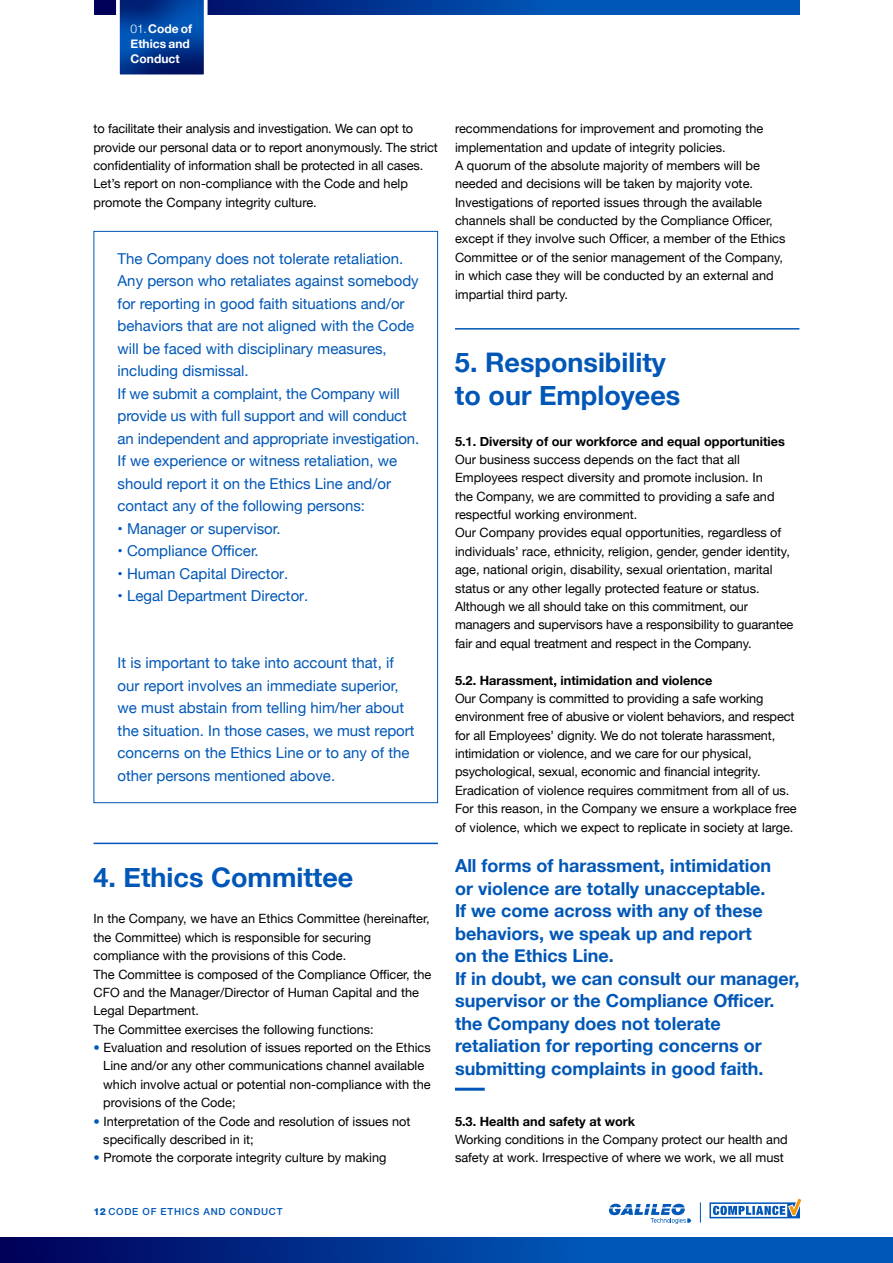
<style>
.page{position:relative;width:893px;height:1263px;background:#fff}
.page>*{position:absolute;margin:0;border:0;box-sizing:border-box;transform-origin:0 0}
.t1{font:700 27px "Helvetica Neue";color:#0057b7}
.t2{font:700 18px/22.5px "Helvetica Neue";color:#0057b7}
.t3{font:15px/22.5px "Helvetica Neue";color:#0057b7}
.t4{font:12.75px/18.5px "Helvetica Neue";color:#000}
.t5{font:700 12.75px "Helvetica Neue";color:#000}
.t6{font:700 12px/15px "Helvetica Neue";color:#fff}
.t7{font:500 9.75px "Helvetica Neue LT Std";letter-spacing:.075em;color:#0057b7}
.s1{font-weight:300}
.s2{font-weight:500;color:#0057b7}
.s3{font-weight:800}
</style>
<div class="page">
<svg style="left:0;top:1237px;width:893px;height:26px;background:#003997"></svg>
<svg style="left:95px;top:0;width:704px;height:15px;background:#00409e"></svg>
<svg style="left:700px;top:1202px;width:1px;height:20px"></svg>
<svg style="left:709px;top:1199px;width:92px;height:19px"></svg>
<svg style="left:609px;top:1204px;width:82px;height:20px"></svg>
<svg style="left:114px;top:0;width:95px;height:75px;background:#1d51a0"></svg>
<hr style="left:94px;top:843px;width:344px;height:1px;background:#0057b7">
<hr style="left:455px;top:328px;width:344px;height:2px;background:#0057b7">
<hr style="left:455px;top:1088px;width:30px;height:3px;background:#0057b7">
<p class="t6" style="left:131px;top:22px;width:63px"><span class="s1">01.</span> Code of<br>Ethics and<br>Conduct</p>
<p class="t4" style="left:94px;top:120px;width:346px">to facilitate their analysis and investigation. We can opt to provide our personal data or to report anonymously. The strict confidentiality of information shall be protected in all cases.</p>
<p class="t4" style="left:94px;top:175px;width:316px">Let’s report on non-compliance with the Code and help</p>
<p class="t4" style="left:94px;top:194px;width:225px">promote the Company integrity culture.</p>
<p class="t3" style="left:118px;top:248px;width:303px">The Company does not tolerate retaliation.<br>Any person who retaliates against somebody for reporting in good faith situations and/or behaviors that are not aligned with the Code will be faced with disciplinary measures, including dismissal.</p>
<p class="t3" style="left:118px;top:383px;width:303px">If we submit a complaint, the Company will provide us with full support and will conduct an independent and appropriate investigation.</p>
<p class="t3" style="left:118px;top:451px;width:281px">If we experience or witness retaliation, we should report it on the Ethics Line and/or contact any of the following persons:</p>
<p class="t3" style="left:118px;top:518px;width:165px">• Manager or supervisor.</p>
<p class="t3" style="left:118px;top:541px;width:143px">• Compliance Officer.</p>
<p class="t3" style="left:118px;top:563px;width:172px">• Human Capital Director.</p>
<p class="t3" style="left:118px;top:586px;width:192px">• Legal Department Director.</p>
<p class="t3" style="left:118px;top:652px;width:299px">It is important to take into account that, if our report involves an immediate superior, we must abstain from telling him/her about the situation. In those cases, we must report concerns on the Ethics Line or to any of the other persons mentioned above.</p>
<p class="t1" style="left:94px;top:856px;width:261px">4. Ethics Committee</p>
<p class="t4" style="left:94px;top:910px;width:338px">In the Company, we have an Ethics Committee (hereinafter, the Committee) which is responsible for securing compliance with the provisions of this Code.</p>
<p class="t4" style="left:94px;top:965px;width:339px">The Committee is composed of the Compliance Officer, the<br>CFO and the Manager/Director of Human Capital and the<br>Legal Department.</p>
<p class="t4" style="left:94px;top:1021px;width:282px">The Committee exercises the following functions:</p>
<p class="t4" style="left:94px;top:1039px;width:339px"><span class="s2">•</span> Evaluation and resolution of issues reported on the Ethics</p>
<p class="t4" style="left:103px;top:1057px;width:329px">Line and/or any other communications channel available which involve actual or potential non-compliance with the provisions of the Code;</p>
<p class="t4" style="left:94px;top:1112px;width:318px"><span class="s2">•</span> Interpretation of the Code and resolution of issues not</p>
<p class="t4" style="left:103px;top:1131px;width:152px">specifically described in it;</p>
<p class="t4" style="left:94px;top:1149px;width:294px"><span class="s2">•</span> Promote the corporate integrity culture by making</p>
<p class="t7" style="left:94px;top:1205px;width:190px"><span class="s3">12</span> CODE OF ETHICS AND CONDUCT</p>
<p class="t4" style="left:455px;top:120px;width:310px">recommendations for improvement and promoting the implementation and update of integrity policies.</p>
<p class="t4" style="left:455px;top:157px;width:306px">A quorum of the absolute majority of members will be needed and decisions will be taken by majority vote.</p>
<p class="t4" style="left:455px;top:194px;width:332px">Investigations of reported issues through the available channels shall be conducted by the Compliance Officer, except if they involve such Officer, a member of the Ethics Committee or of the senior management of the Company, in which case they will be conducted by an external and impartial third party.</p>
<p class="t1" style="left:455px;top:341px;width:212px">5. Responsibility</p>
<p class="t1" style="left:455px;top:374px;width:227px">to our Employees</p>
<p class="t5" style="left:455px;top:431px;width:332px">5.1. Diversity of our workforce and equal opportunities</p>
<p class="t4" style="left:455px;top:451px;width:321px">Our business success depends on the fact that all Employees respect diversity and promote inclusion. In the Company, we are committed to providing a safe and respectful working environment.</p>
<p class="t4" style="left:455px;top:524px;width:336px">Our Company provides equal opportunities, regardless of individuals’ race, ethnicity, religion, gender, gender identity, age, national origin, disability, sexual orientation, marital status or any other legally protected feature or status.</p>
<p class="t4" style="left:455px;top:598px;width:340px">Although we all should take on this commitment, our managers and supervisors have a responsibility to guarantee fair and equal treatment and respect in the Company.</p>
<p class="t5" style="left:455px;top:670px;width:259px">5.2. Harassment, intimidation and violence</p>
<p class="t4" style="left:455px;top:690px;width:341px">Our Company is committed to providing a safe working environment free of abusive or violent behaviors, and respect for all Employees’ dignity. We do not tolerate harassment, intimidation or violence, and we care for our physical, psychological, sexual, economic and financial integrity.</p>
<p class="t4" style="left:455px;top:782px;width:343px">Eradication of violence requires commitment from all of us.<br>For this reason, in the Company we ensure a workplace free of violence, which we expect to replicate in society at large.</p>
<p class="t2" style="left:455px;top:855px;width:318px">All forms of harassment, intimidation or violence are totally unacceptable.<br>If we come across with any of these behaviors, we speak up and report on the Ethics Line.</p>
<p class="t2" style="left:455px;top:968px;width:346px">If in doubt, we can consult our manager, supervisor or the Compliance Officer. the Company does not tolerate retaliation for reporting concerns or submitting complaints in good faith.</p>
<p class="t5" style="left:455px;top:1111px;width:182px">5.3. Health and safety at work</p>
<p class="t4" style="left:455px;top:1131px;width:334px">Working conditions in the Company protect our health and safety at work. Irrespective of where we work, we all must</p>
</div>
